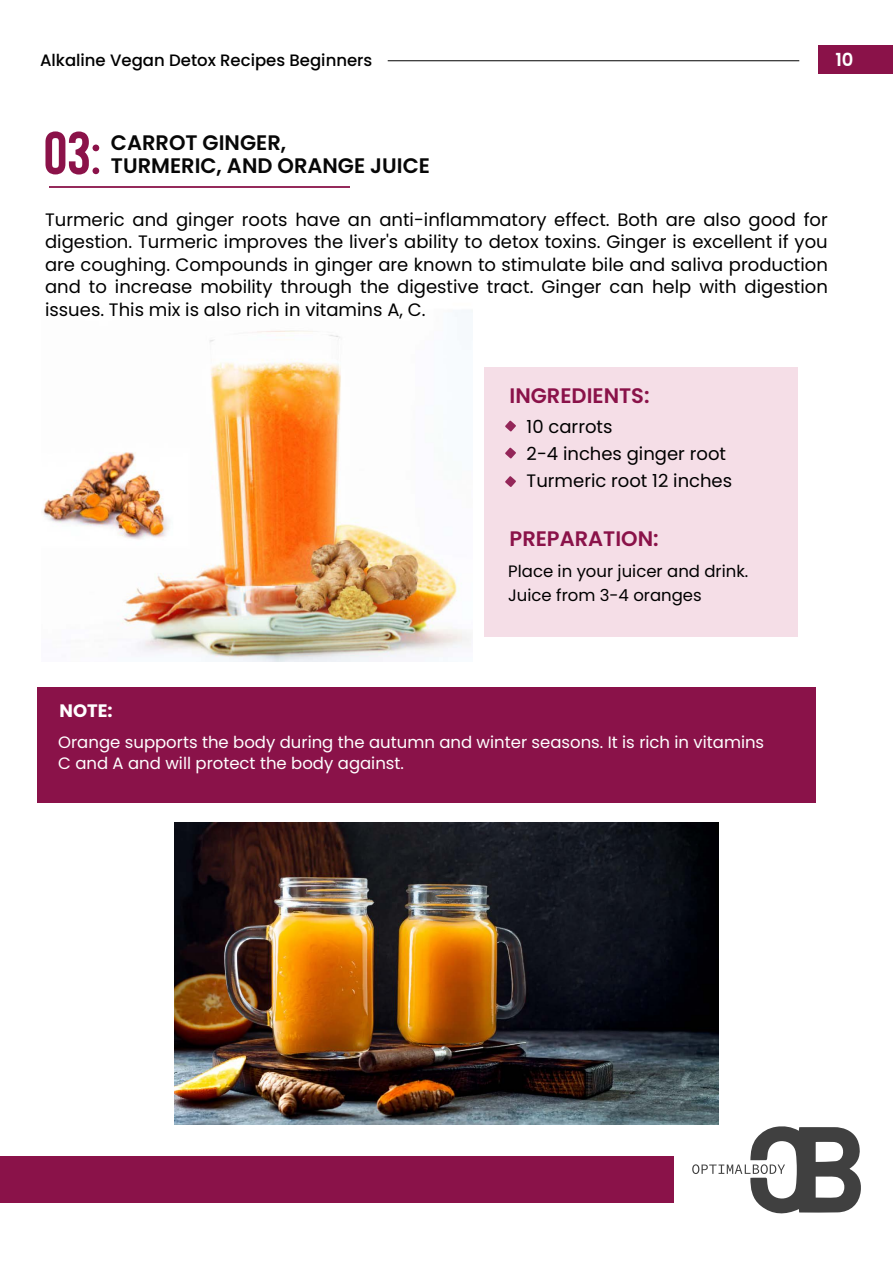
<style>
.page{position:relative;width:893px;height:1263px;background:#fff}
.page>*{position:absolute;margin:0;border:0;box-sizing:border-box;transform-origin:0 0}
.t1{font:700 60.15px "Bison";color:#8b1249}
.t2{font:600 21px "Poppins";color:#070707}
.t3{font:600 21px "Poppins";color:#8a1249}
.t4{font:18px/22.5px "Poppins";color:#000;text-align:justify}
.t5{font:700 18px "Poppins";color:#fff}
.t6{font:600 18px "Poppins";color:#fff}
.t7{font:16.5px/21px "Poppins";color:#fff}
.t8{font:16.5px/24px "Poppins";color:#000}
.t9{font:500 16.5px "Poppins";color:#000}
</style>
<div class="page">
<img style="left:42px;top:310px;width:430px;height:352px">
<div style="left:484px;top:367px;width:314px;height:269px;background:#f5dee7"></div>
<div style="left:818px;top:45px;width:75px;height:29px;background:#8a1249"></div>
<hr style="left:388px;top:60px;width:411px;height:1px;background:#020202">
<svg style="left:692px;top:1126px;width:169px;height:88px"></svg>
<div style="left:1px;top:1157px;width:673px;height:46px;background:#8a1249"></div>
<hr style="left:49px;top:186px;width:300px;height:2px;background:#8a1249">
<svg style="left:505px;top:421px;width:11px;height:10px"></svg>
<svg style="left:505px;top:448px;width:11px;height:10px"></svg>
<svg style="left:505px;top:476px;width:11px;height:11px"></svg>
<div style="left:37px;top:687px;width:779px;height:116px;background:#8a1249"></div>
<img style="left:175px;top:822px;width:543px;height:302px">
<p class="t9" style="left:40px;top:51px;width:334px">Alkaline Vegan Detox Recipes Beginners</p>
<p class="t6" style="left:835px;top:49px;width:20px">10</p>
<h1 class="t1" style="left:44px;top:120px;width:59px">03:</h1>
<p class="t2" style="left:111px;top:131px;width:177px">CARROT GINGER,</p>
<p class="t2" style="left:111px;top:153px;width:321px">TURMERIC, AND ORANGE JUICE</p>
<p class="t4" style="left:45px;top:208px;width:784px">Turmeric and ginger roots have an anti-inflammatory effect. Both are also good for digestion. Turmeric improves the liver's ability to detox toxins. Ginger is excellent if you are coughing. Compounds in ginger are known to stimulate bile and saliva production and to increase mobility through the digestive tract. Ginger can help with digestion issues. This mix is also rich in vitamins A, C.</p>
<p class="t3" style="left:510px;top:383px;width:141px">INGREDIENTS:</p>
<p class="t4" style="left:527px;top:414px;width:207px;line-height:27px;text-align:left">10 carrots<br>2-4 inches ginger root<br>Turmeric root 12 inches</p>
<p class="t3" style="left:510px;top:526px;width:151px">PREPARATION:</p>
<p class="t8" style="left:508px;top:559px;width:242px">Place in your juicer and drink.<br>Juice from 3-4 oranges</p>
<p class="t5" style="left:60px;top:700px;width:55px">NOTE:</p>
<p class="t7" style="left:58px;top:732px;width:708px">Orange supports the body during the autumn and winter seasons. It is rich in vitamins<br>C and A and will protect the body against.</p>
</div>
